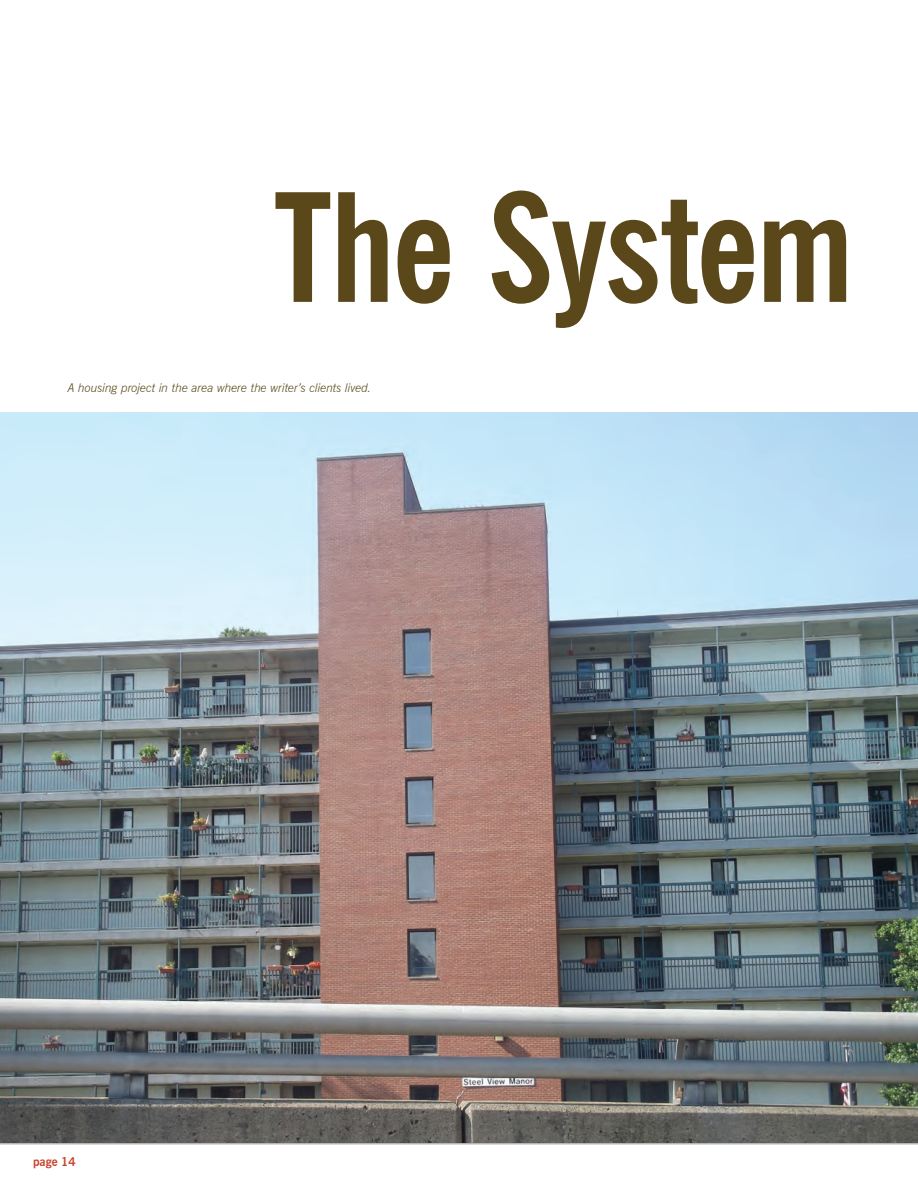
<style>
.page{position:relative;width:918px;height:1188px;background:#fff}
.page>*{position:absolute;margin:0;border:0;box-sizing:border-box;transform-origin:0 0}
.t1{font:700 condensed 150px "News Gothic BT";letter-spacing:-.02em;color:#5a471a}
.t2{font:italic 300 12px "News Gothic BT";color:#5a471a}
.t3{font:700 12px "News Gothic BT";color:#c9402b}
</style>
<div class="page">
<hr style="left:0;top:1143px;width:918px;height:1px;background:#b4b3b7">
<img style="left:0;top:413px;width:918px;height:730px">
<h1 class="t1" style="left:273px;top:156px;width:583px">The System</h1>
<p class="t2" style="left:68px;top:380px;width:305px">A housing project in the area where the writer’s clients lived.</p>
<p class="t3" style="left:33px;top:1154px;width:44px">page 14</p>
</div>
